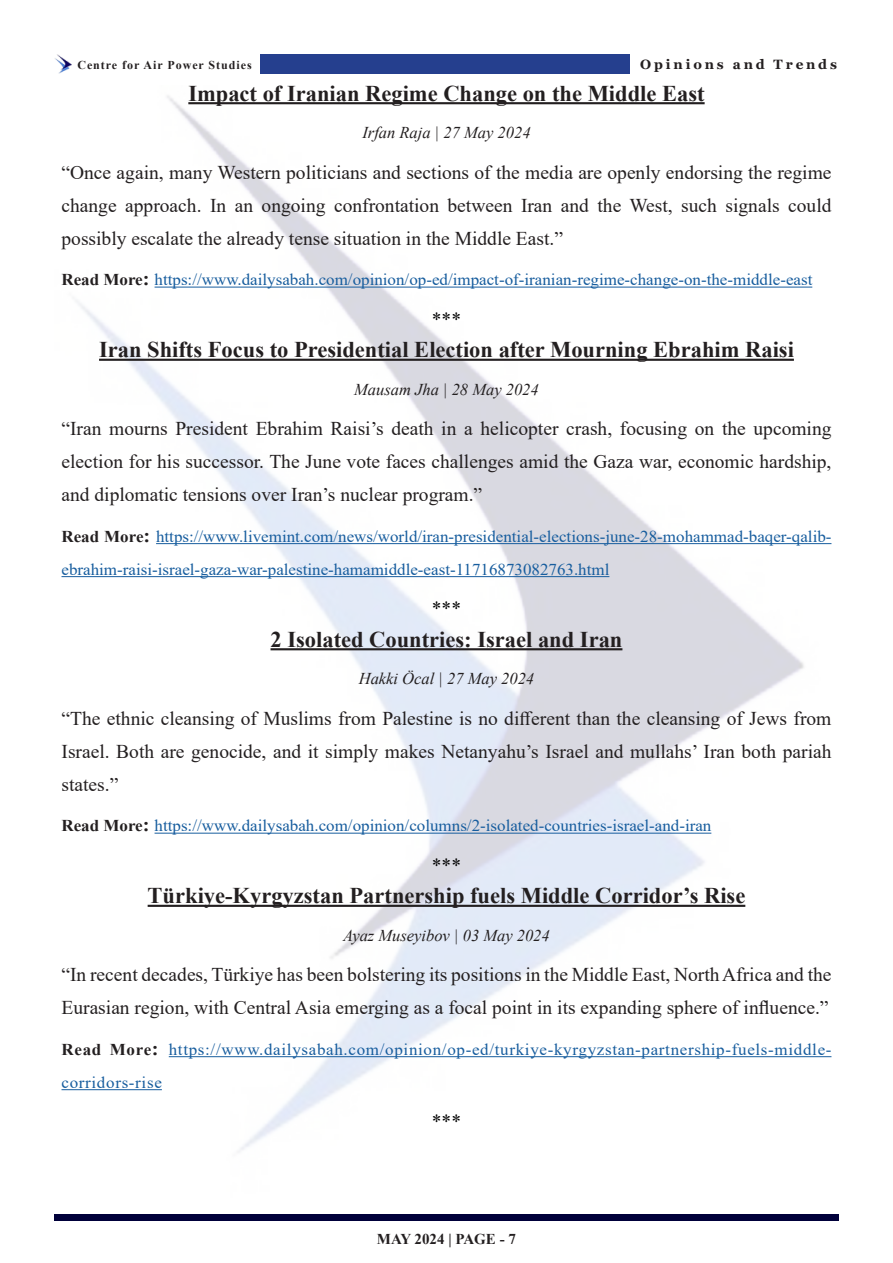
<style>
.page{position:relative;width:893px;height:1263px;background:#fff}
.page>*{position:absolute;margin:0;border:0;box-sizing:border-box;transform-origin:0 0}
.t1{font:700 22.5px "Times New Roman";color:#231f20}
.t2{font:19.5px/33px "Times New Roman";color:#231f20;text-align:justify}
.t3{font:19.5px "Times New Roman";color:#000}
.t4{font:16.5px/33px "Times New Roman";color:#175d9e}
.t5{font:16.5px/33px "Times New Roman";letter-spacing:.04em;color:#175d9e}
.t6{font:italic 16.5px "Times New Roman";color:#231f20}
.t7{font:700 15px "Times New Roman";color:#231f20}
.t8{font:700 13.5px "Georgia";letter-spacing:.215em;color:#231f20}
.t9{font:700 12px "Times New Roman";letter-spacing:.08em;color:#231f20}
.s1{font-weight:700;color:#231f20}
.s2{font-weight:700;font-size:19.5px;color:#231f20}
</style>
<div class="page">
<div style="left:55px;top:1215px;width:784px;height:6px;background:#00003a"></div>
<img style="left:55px;top:55px;width:17px;height:19px">
<div style="left:261px;top:54px;width:369px;height:20px;background:#253f8e"></div>
<img style="left:61px;top:96px;width:771px;height:1056px">
<hr style="left:188px;top:102px;width:517px;height:2px;background:#231f20">
<hr style="left:155px;top:287px;width:657px;height:1px;background:#175d9e">
<hr style="left:99px;top:359px;width:695px;height:2px;background:#231f20">
<hr style="left:156px;top:543px;width:675px;height:1px;background:#175d9e">
<hr style="left:62px;top:576px;width:547px;height:1px;background:#175d9e">
<hr style="left:271px;top:648px;width:351px;height:2px;background:#231f20">
<hr style="left:155px;top:833px;width:556px;height:1px;background:#175d9e">
<hr style="left:148px;top:905px;width:597px;height:2px;background:#231f20">
<hr style="left:169px;top:1056px;width:662px;height:1px;background:#175d9e">
<hr style="left:62px;top:1089px;width:100px;height:1px;background:#175d9e">
<p class="t9" style="left:77px;top:61px;width:176px">Centre for Air Power Studies</p>
<p class="t8" style="left:640px;top:59px;width:199px">Opinions and Trends</p>
<p class="t1" style="left:188px;top:86px;width:518px">Impact of Iranian Regime Change on the Middle East</p>
<p class="t6" style="left:362px;top:127px;width:170px">Irfan Raja | 27 May 2024</p>
<p class="t2" style="left:62px;top:158px;width:771px">“Once again, many Western politicians and sections of the media are openly endorsing the regime change approach. In an ongoing confrontation between Iran and the West, such signals could possibly escalate the already tense situation in the Middle East.”</p>
<p class="t4" style="left:62px;top:265px;width:752px"><span class="s1">Read More</span><span class="s2">:</span> https://www.dailysabah.com/opinion/op-ed/impact-of-iranian-regime-change-on-the-middle-east</p>
<p class="t3" style="left:432px;top:312px;width:31px">***</p>
<p class="t1" style="left:99px;top:342px;width:696px">Iran Shifts Focus to Presidential Election after Mourning Ebrahim Raisi</p>
<p class="t6" style="left:354px;top:383px;width:186px">Mausam Jha | 28 May 2024</p>
<p class="t2" style="left:62px;top:414px;width:771px">“Iran mourns President Ebrahim Raisi’s death in a helicopter crash, focusing on the upcoming election for his successor. The June vote faces challenges amid the Gaza war, economic hardship, and diplomatic tensions over Iran’s nuclear program.”</p>
<p class="t4" style="left:62px;top:521px;width:772px"><span class="s1">Read More</span><span class="s2">:</span> https://www.livemint.com/news/world/iran-presidential-elections-june-28-mohammad-baqer-qalib&shy;ebrahim-raisi-israel-gaza-war-palestine-hamamiddle-east-11716873082763.html</p>
<p class="t3" style="left:432px;top:602px;width:31px">***</p>
<p class="t1" style="left:271px;top:632px;width:353px">2 Isolated Countries: Israel and Iran</p>
<p class="t6" style="left:359px;top:673px;width:177px">Hakki Öcal | 27 May 2024</p>
<p class="t2" style="left:62px;top:701px;width:771px">“The ethnic cleansing of Muslims from Palestine is no different than the cleansing of Jews from Israel. Both are genocide, and it simply makes Netanyahu’s Israel and mullahs’ Iran both pariah states.”</p>
<p class="t4" style="left:62px;top:811px;width:651px"><span class="s1">Read More</span><span class="s2">:</span> https://www.dailysabah.com/opinion/columns/2-isolated-countries-israel-and-iran</p>
<p class="t3" style="left:432px;top:858px;width:31px">***</p>
<p class="t1" style="left:148px;top:888px;width:599px">Türkiye-Kyrgyzstan Partnership fuels Middle Corridor’s Rise</p>
<p class="t6" style="left:343px;top:929px;width:208px">Ayaz Museyibov | 03 May 2024</p>
<p class="t2" style="left:62px;top:958px;width:771px">“In recent decades, Türkiye has been bolstering its positions in the Middle East, North Africa and the<br>Eurasian region, with Central Asia emerging as a focal point in its expanding sphere of influence.”</p>
<p class="t5" style="left:62px;top:1034px;width:771px"><span class="s1">Read More</span><span class="s2">:</span> https://www.dailysabah.com/opinion/op-ed/turkiye-kyrgyzstan-partnership-fuels-middle&shy;corridors-rise</p>
<p class="t3" style="left:432px;top:1115px;width:31px">***</p>
<p class="t7" style="left:377px;top:1233px;width:140px">MAY 2024 | PAGE - 7</p>
</div>
